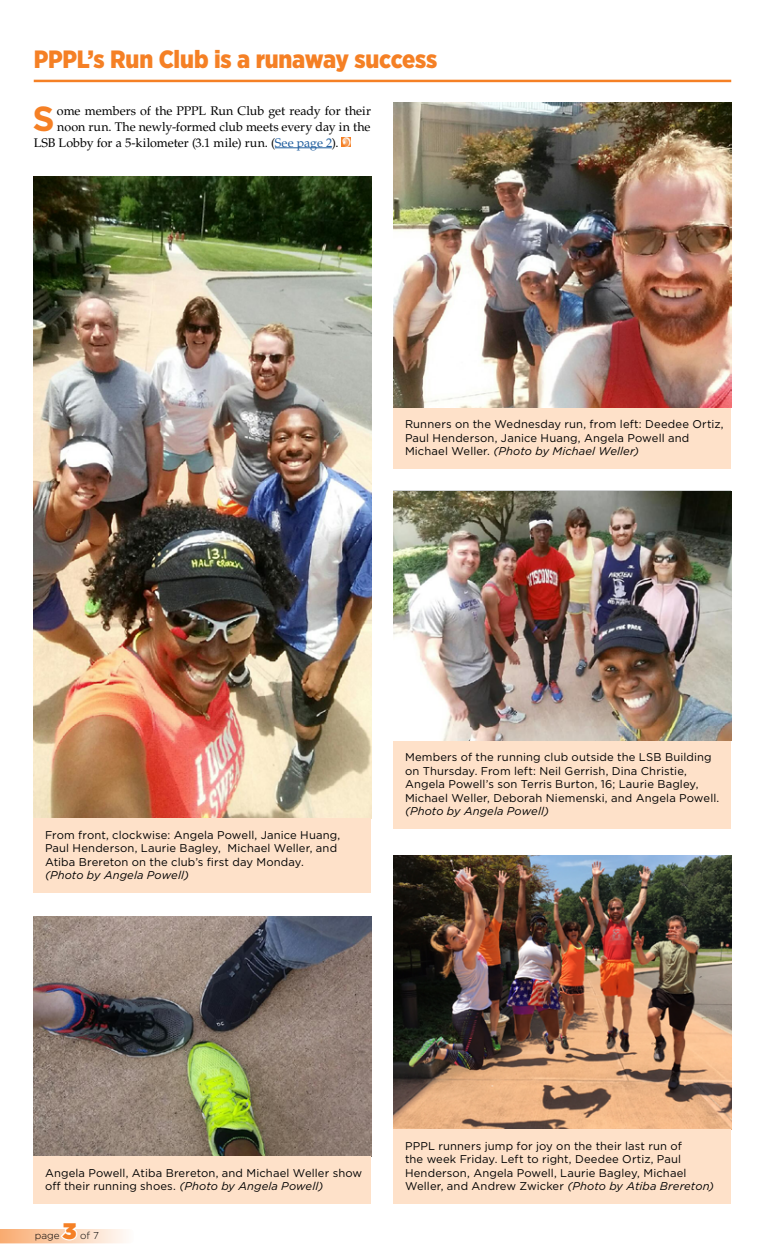
<style>
.page{position:relative;width:765px;height:1260px;background:#fff}
.page>*{position:absolute;margin:0;border:0;box-sizing:border-box;transform-origin:0 0}
.t1{font:700 34.88px "Gotham";color:#f58025}
.t2{font:900 25px "Gotham Narrow";letter-spacing:-.01em;color:#f58025}
.t3{font:900 22.5px "Gotham";color:#f58025}
.t4{font:12.5px "Palatino LT Std";color:#000}
.t5{font:11.25px/13.5px "Gotham";letter-spacing:.01em;color:#000}
.t6{font:italic 11.25px "Gotham";letter-spacing:.005em;color:#000}
.t7{font:300 10px "Gotham";color:#000}
.s1{color:#215e9e}
.s2{font-style:italic}
</style>
<div class="page">
<img style="left:34px;top:177px;width:337px;height:642px">
<img style="left:394px;top:103px;width:337px;height:305px">
<img style="left:394px;top:856px;width:337px;height:273px">
<img style="left:34px;top:916px;width:337px;height:240px">
<img style="left:394px;top:491px;width:337px;height:250px">
<div style="left:34px;top:819px;width:337px;height:74px;background:#fee1c9"></div>
<div style="left:394px;top:408px;width:337px;height:61px;background:#fee1c9"></div>
<div style="left:394px;top:1129px;width:337px;height:75px;background:#fee1c9"></div>
<div style="left:34px;top:1156px;width:337px;height:48px;background:#fee1c9"></div>
<div style="left:394px;top:741px;width:337px;height:88px;background:#fee1c9"></div>
<hr style="left:34px;top:80px;width:697px;height:2px;background:#f58025">
<hr style="left:275px;top:147px;width:57px;height:1px;background:#215e9e">
<svg style="left:342px;top:137px;width:9px;height:10px"></svg>
<svg style="left:342px;top:138px;width:8px;height:8px"></svg>
<svg style="left:0;top:1229px;width:126px;height:14px;background:#fbd3b5"></svg>
<h2 class="t2" style="left:34px;top:43px;width:405px">PPPL’s Run Club is a runaway success</h2>
<h1 class="t1" style="left:32px;top:95px;width:24px">S</h1>
<p class="t4" style="left:57px;top:104px;width:316px">ome members of the PPPL Run Club get ready for their</p>
<p class="t4" style="left:57px;top:119px;width:315px">noon run. The newly-formed club meets every day in the</p>
<p class="t4" style="left:34px;top:135px;width:306px">LSB Lobby for a 5-kilometer (3.1 mile) run. (<span class="s1">See page 2</span>).</p>
<p class="t5" style="left:405px;top:417px;width:320px">Runners on the Wednesday run, from left: Deedee Ortiz,<br>Paul Henderson, Janice Huang, Angela Powell and<br>Michael Weller. <span class="s2">(Photo by Michael Weller)</span></p>
<p class="t5" style="left:45px;top:828px;width:297px">From front, clockwise: Angela Powell, Janice Huang,<br>Paul Henderson, Laurie Bagley, Michael Weller, and<br>Atiba Brereton on the club’s first day Monday.</p>
<p class="t6" style="left:45px;top:868px;width:145px">(Photo by Angela Powell)</p>
<p class="t5" style="left:405px;top:750px;width:316px">Members of the running club outside the LSB Building on Thursday. From left: Neil Gerrish, Dina Christie, Angela Powell’s son Terris Burton, 16; Laurie Bagley, Michael Weller, Deborah Niemenski, and Angela Powell.</p>
<p class="t6" style="left:405px;top:804px;width:145px">(Photo by Angela Powell)</p>
<p class="t5" style="left:45px;top:1166px;width:319px">Angela Powell, Atiba Brereton, and Michael Weller show off their running shoes. <span class="s2">(Photo by Angela Powell)</span></p>
<p class="t7" style="left:35px;top:1229px;width:26px">page</p>
<h3 class="t3" style="left:62px;top:1215px;width:15px">3</h3>
<p class="t7" style="left:80px;top:1229px;width:20px">of 7</p>
<p class="t5" style="left:405px;top:1139px;width:311px">PPPL runners jump for joy on the their last run of<br>the week Friday. Left to right, Deedee Ortiz, Paul Henderson, Angela Powell, Laurie Bagley, Michael Weller, and Andrew Zwicker <span class="s2">(Photo by Atiba Brereton)</span></p>
</div>
